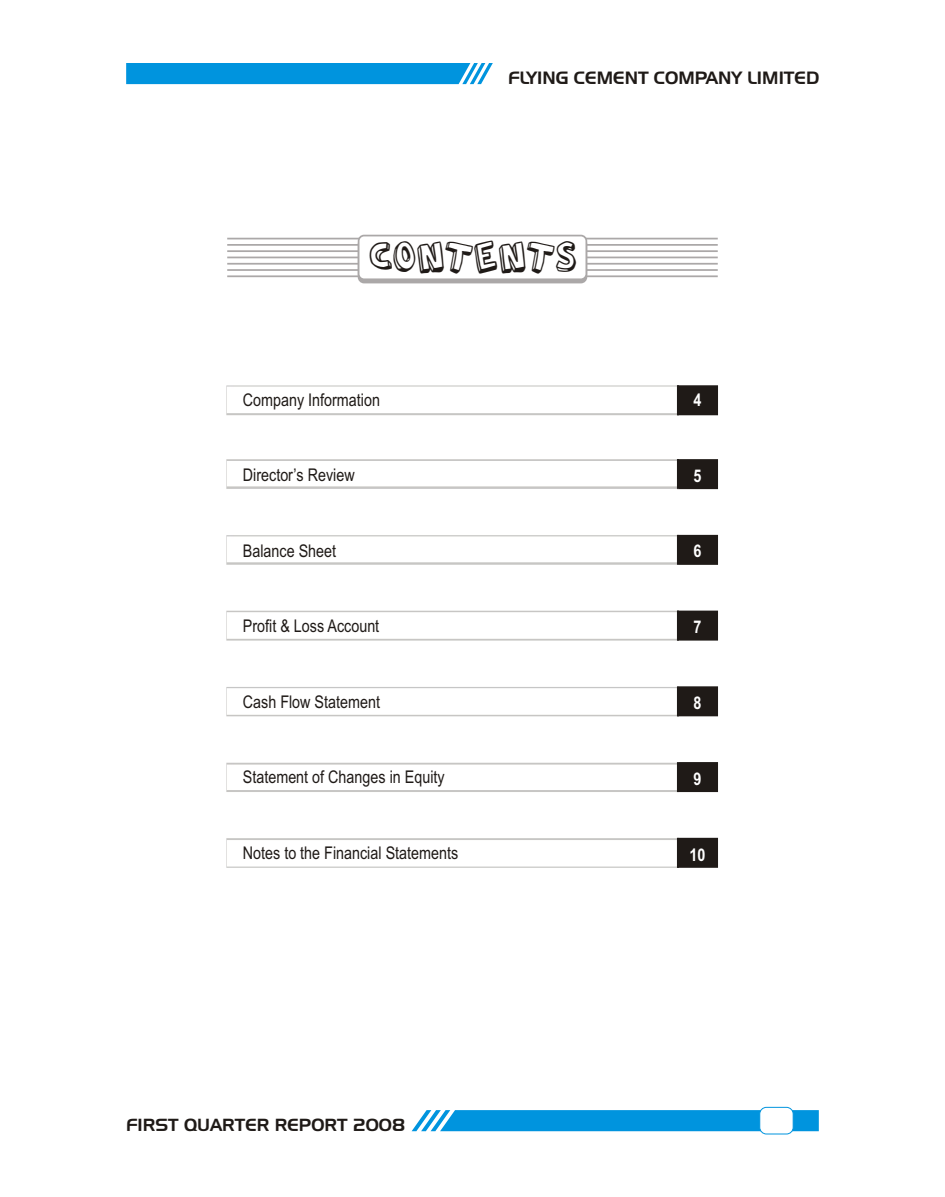
<style>
.page{position:relative;width:945px;height:1197px;background:#fff}
.page>*{position:absolute;margin:0;border:0;box-sizing:border-box;transform-origin:0 0}
.t1{font:42px "Action Jackson";color:#1f1a17}
.t2{font:17.68px "Slicker";color:#1f1a17}
.t3{font:17.5px "Arial Narrow";color:#1f1a17}
.t4{font:17.5px "Slicker";color:#1f1a17}
.t5{font:700 17.5px "Arial Narrow";color:#fff}
</style>
<div class="page">
<div style="left:677px;top:385px;width:41px;height:30px;background:#1f1a17;border:2px solid #1f1a17"></div>
<div style="left:677px;top:459px;width:41px;height:30px;background:#1f1a17;border:2px solid #1f1a17"></div>
<div style="left:677px;top:535px;width:41px;height:30px;background:#1f1a17;border:2px solid #1f1a17"></div>
<div style="left:677px;top:611px;width:41px;height:30px;background:#1f1a17;border:2px solid #1f1a17"></div>
<div style="left:677px;top:686px;width:41px;height:30px;background:#1f1a17;border:2px solid #1f1a17"></div>
<div style="left:677px;top:762px;width:41px;height:30px;background:#1f1a17;border:2px solid #1f1a17"></div>
<div style="left:677px;top:838px;width:41px;height:30px;background:#1f1a17;border:2px solid #1f1a17"></div>
<hr style="left:227px;top:238px;width:491px;height:1px;background:#aba8a8">
<hr style="left:227px;top:244px;width:491px;height:2px;background:#aba8a8">
<hr style="left:227px;top:250px;width:491px;height:2px;background:#aba8a8">
<hr style="left:227px;top:257px;width:491px;height:1px;background:#aba8a8">
<hr style="left:227px;top:263px;width:491px;height:2px;background:#aba8a8">
<hr style="left:227px;top:269px;width:491px;height:2px;background:#aba8a8">
<hr style="left:227px;top:275px;width:491px;height:2px;background:#aba8a8">
<div style="left:358px;top:238px;width:229px;height:45px;background:#aba8a8;border:2px solid #aba8a8;border-radius:5px"></div>
<div style="left:358px;top:235px;width:229px;height:45px;background:#fff;border:2px solid #aba8a8;border-radius:5px"></div>
<svg style="left:412px;top:1110px;width:407px;height:21px;background:#109ae0"></svg>
<div style="left:759px;top:1107px;width:35px;height:27px;background:#fff;border:1px solid #0094de;border-radius:7px"></div>
<div style="left:126px;top:63px;width:367px;height:21px;background:#0094de"></div>
<p class="t2" style="left:508px;top:71px;width:313px">FLYING CEMENT COMPANY LIMITED</p>
<h1 class="t1" style="left:369px;top:238px;width:210px">CONTENTS</h1>
<p class="t3" style="left:243px;top:393px;width:139px">Company Information</p>
<p class="t5" style="left:694px;top:393px;width:9px">4</p>
<p class="t3" style="left:243px;top:469px;width:113px">Director’s Review</p>
<p class="t5" style="left:694px;top:469px;width:9px">5</p>
<p class="t3" style="left:243px;top:544px;width:95px">Balance Sheet</p>
<p class="t5" style="left:694px;top:545px;width:9px">6</p>
<p class="t3" style="left:243px;top:620px;width:138px">Profit &amp; Loss Account</p>
<p class="t5" style="left:694px;top:621px;width:9px">7</p>
<p class="t3" style="left:243px;top:695px;width:139px">Cash Flow Statement</p>
<p class="t5" style="left:694px;top:697px;width:9px">8</p>
<p class="t3" style="left:243px;top:771px;width:203px">Statement of Changes in Equity</p>
<p class="t5" style="left:694px;top:772px;width:9px">9</p>
<p class="t3" style="left:243px;top:846px;width:217px">Notes to the Financial Statements</p>
<p class="t5" style="left:690px;top:848px;width:17px">10</p>
<p class="t4" style="left:126px;top:1119px;width:280px">FIRST QUARTER REPORT 2008</p>
</div>
